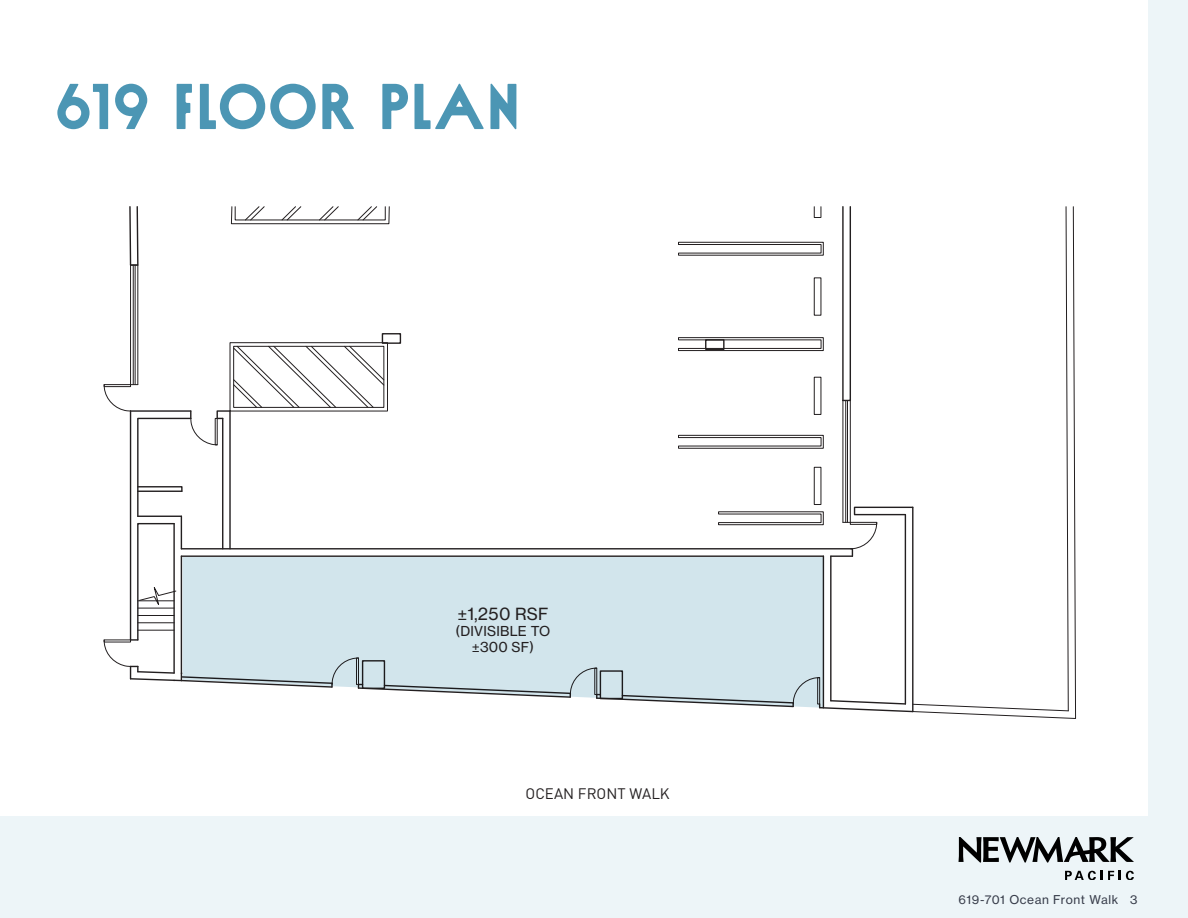
<style>
.page{position:relative;width:1188px;height:918px;background:#edf5f8}
.page>*{position:absolute;margin:0;border:0;box-sizing:border-box;transform-origin:0 0}
.t1{font:72px "Nord";letter-spacing:-.01em;color:#4c96b4}
.IND_DETAILS{font:16.5px "N Haas Grotesk TX Std 55 Rg";letter-spacing:.015em;color:#231f20}
.t2{font:15px "DIN";color:#231f20}
.IND_DETAILS-2{font:13.5px/16.2px "N Haas Grotesk TX Std 55 Rg";letter-spacing:.015em;color:#231f20;text-align:center}
.IND_DETAILS-3{font:12px "N Haas Grotesk TX Std 55 Rg";letter-spacing:.05em;color:#363b49}
</style>
<div class="page">
<div style="left:0;top:0;width:1148px;height:815px;background:#fff"></div>
<svg style="left:103px;top:206px;width:974px;height:513px"></svg>
<svg style="left:183px;top:557px;width:641px;height:151px;background:#d1e2e9"></svg>
<svg style="left:959px;top:837px;width:175px;height:26px"></svg>
<svg style="left:1065px;top:871px;width:69px;height:9px"></svg>
<p class="t1" style="left:54px;top:69px;width:468px">619 FLOOR PLAN</p>
<p class="IND_DETAILS" style="left:457px;top:604px;width:93px">±1,250 RSF</p>
<p class="IND_DETAILS-2" style="left:456px;top:623px;width:96px">(DIVISIBLE TO ±300 SF)</p>
<p class="t2" style="left:526px;top:784px;width:146px">OCEAN FRONT WALK</p>
<p class="IND_DETAILS-3" style="left:958px;top:892px;width:181px">619-701 Ocean Front Walk 3</p>
</div>
